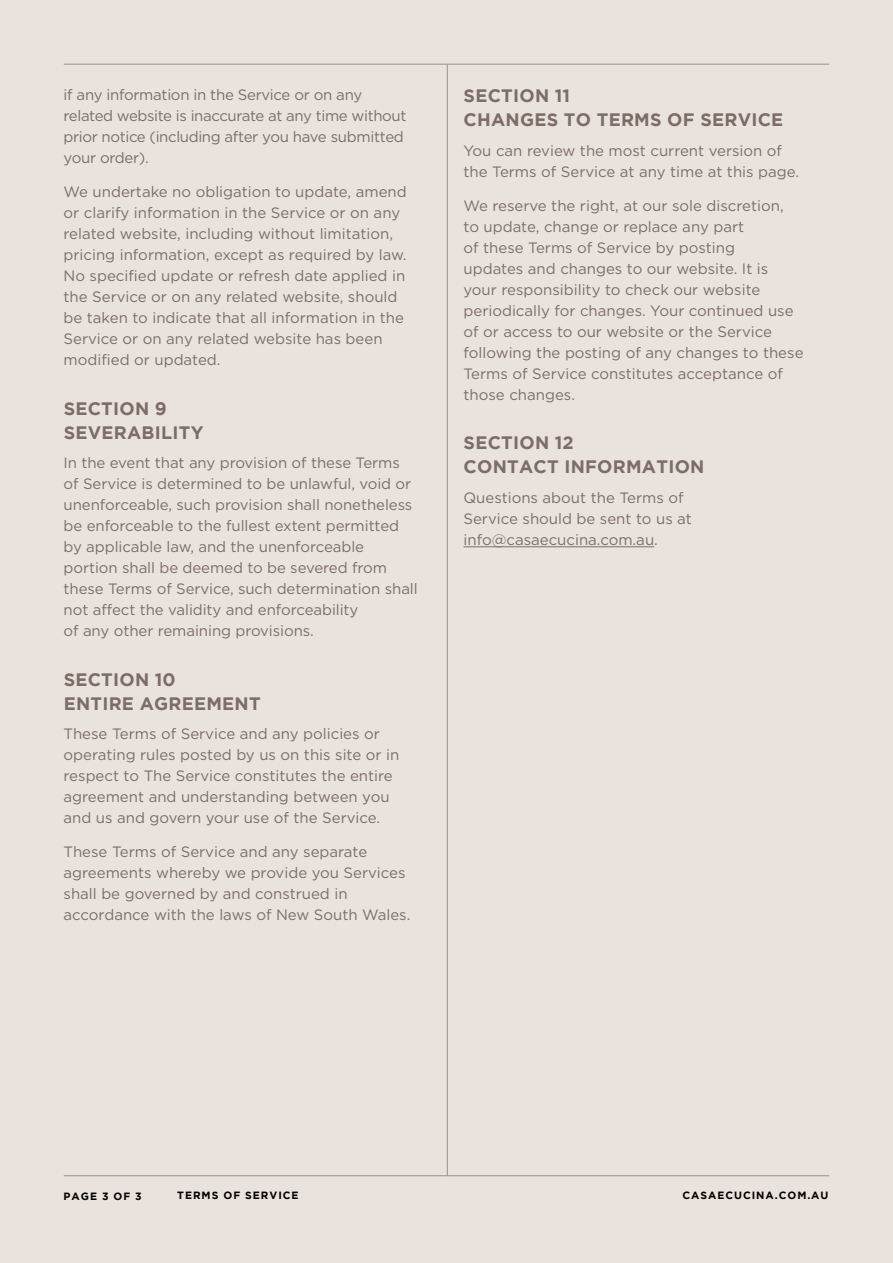
<style>
.page{position:relative;width:893px;height:1263px;background:#eae3dd}
.page>*{position:absolute;margin:0;border:0;box-sizing:border-box;transform-origin:0 0}
.t1{font:700 18px/24px "Gotham";letter-spacing:.015em;color:#7c6e66}
.t2{font:15px/21px "Gotham";color:#7c6e66}
.t3{font:15px/21px "Gotham";letter-spacing:-.025em;color:#7c6e66}
.t4{font:700 10.5px "Gotham";letter-spacing:.095em;color:#000}
</style>
<div class="page">
<hr style="left:64px;top:64px;width:765px;height:1px;background:#9b8f87">
<hr style="left:463px;top:546px;width:191px;height:1px;background:#7c6e66">
<hr style="left:64px;top:1175px;width:765px;height:1px;background:#9b8f87">
<hr style="left:447px;top:65px;width:1px;height:1111px;background:#9b8f87">
<p class="t3" style="left:64px;top:84px;width:344px">if any information in the Service or on any related website is inaccurate at any time without prior notice (including after you have submitted your order).</p>
<p class="t2" style="left:64px;top:181px;width:345px">We undertake no obligation to update, amend or clarify information in the Service or on any related website, including without limitation, pricing information, except as required by law.<br>No specified update or refresh date applied in the Service or on any related website, should be taken to indicate that all information in the Service or on any related website has been modified or updated.</p>
<p class="t1" style="left:64px;top:396px;width:141px">SECTION 9<br>SEVERABILITY</p>
<p class="t2" style="left:64px;top:452px;width:356px">In the event that any provision of these Terms of Service is determined to be unlawful, void or unenforceable, such provision shall nonetheless be enforceable to the fullest extent permitted by applicable law, and the unenforceable portion shall be deemed to be severed from these Terms of Service, such determination shall not affect the validity and enforceability<br>of any other remaining provisions.</p>
<p class="t1" style="left:64px;top:667px;width:199px">SECTION 10<br>ENTIRE AGREEMENT</p>
<p class="t2" style="left:64px;top:723px;width:337px">These Terms of Service and any policies or operating rules posted by us on this site or in respect to The Service constitutes the entire agreement and understanding between you and us and govern your use of the Service.</p>
<p class="t2" style="left:64px;top:841px;width:348px">These Terms of Service and any separate agreements whereby we provide you Services shall be governed by and construed in accordance with the laws of New South Wales.</p>
<p class="t1" style="left:464px;top:84px;width:321px">SECTION 11<br>CHANGES TO TERMS OF SERVICE</p>
<p class="t2" style="left:463px;top:140px;width:337px">You can review the most current version of the Terms of Service at any time at this page.</p>
<p class="t2" style="left:463px;top:195px;width:342px">We reserve the right, at our sole discretion,<br>to update, change or replace any part<br>of these Terms of Service by posting<br>updates and changes to our website. It is your responsibility to check our website periodically for changes. Your continued use of or access to our website or the Service following the posting of any changes to these Terms of Service constitutes acceptance of those changes.</p>
<p class="t1" style="left:464px;top:430px;width:242px">SECTION 12<br>CONTACT INFORMATION</p>
<p class="t2" style="left:463px;top:487px;width:230px">Questions about the Terms of<br>Service should be sent to us at info@casaecucina.com.au.</p>
<p class="t4" style="left:64px;top:1190px;width:80px">PAGE 3 OF 3</p>
<p class="t4" style="left:177px;top:1189px;width:123px">TERMS OF SERVICE</p>
<p class="t4" style="left:682px;top:1189px;width:148px">CASAECUCINA.COM.AU</p>
</div>
